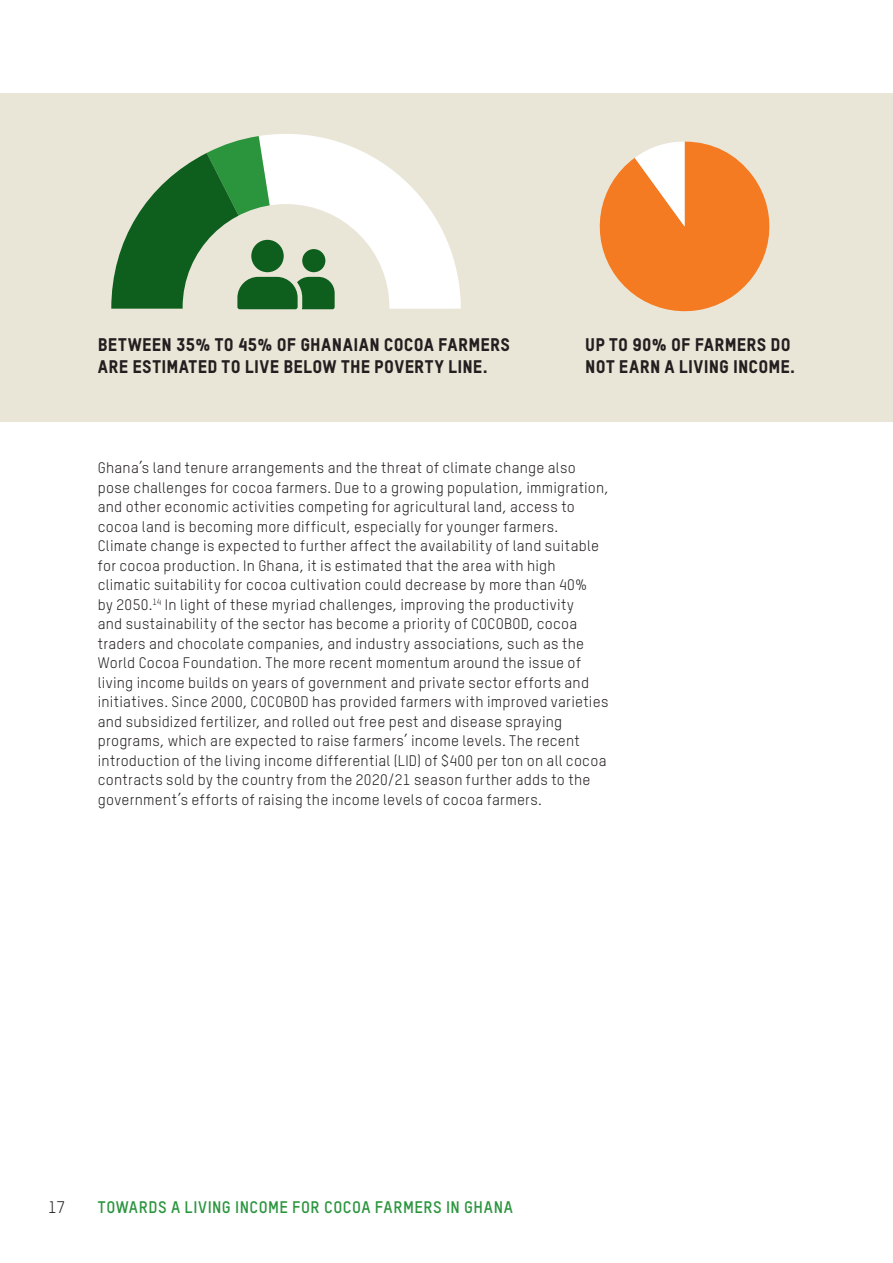
<style>
.page{position:relative;width:893px;height:1263px;background:#fff}
.page>*{position:absolute;margin:0;border:0;box-sizing:border-box;transform-origin:0 0}
.Body_copy{font:18px/22.5px "Oxfam TSTARPRO Headline";letter-spacing:.015em;color:#231f20}
.t1{font:700 16.5px "Oxfam TSTARPRO";letter-spacing:.03em;color:#2b953e}
.t2{font:16.5px "Oxfam TSTARPRO";color:#231f20}
.Body_copy-2{font:15px/19.5px "Oxfam TSTARPRO";letter-spacing:.02em;color:#231f20}
</style>
<div class="page">
<div style="left:0;top:94px;width:893px;height:328px;background:#eae6d7"></div>
<svg style="left:599px;top:142px;width:171px;height:170px"></svg>
<svg style="left:111px;top:134px;width:350px;height:176px"></svg>
<p class="Body_copy" style="left:98px;top:333px;width:414px">BETWEEN 35% TO 45% OF GHANAIAN COCOA FARMERS<br>ARE ESTIMATED TO LIVE BELOW THE POVERTY LINE.</p>
<p class="Body_copy" style="left:585px;top:333px;width:211px">UP TO 90% OF FARMERS DO<br>NOT EARN A LIVING INCOME.</p>
<p class="Body_copy-2" style="left:98px;top:458px;width:512px">Ghana’s land tenure arrangements and the threat of climate change also pose challenges for cocoa farmers. Due to a growing population, immigration, and other economic activities competing for agricultural land, access to cocoa land is becoming more difficult, especially for younger farmers.<br>Climate change is expected to further affect the availability of land suitable for cocoa production. In Ghana, it is estimated that the area with high climatic suitability for cocoa cultivation could decrease by more than 40%<br>by 2050.<sup>14</sup> In light of these myriad challenges, improving the productivity<br>and sustainability of the sector has become a priority of COCOBOD, cocoa traders and chocolate companies, and industry associations, such as the World Cocoa Foundation. The more recent momentum around the issue of living income builds on years of government and private sector efforts and initiatives. Since 2000, COCOBOD has provided farmers with improved varieties and subsidized fertilizer, and rolled out free pest and disease spraying programs, which are expected to raise farmers’ income levels. The recent introduction of the living income differential (LID) of $400 per ton on all cocoa contracts sold by the country from the 2020/21 season further adds to the government’s efforts of raising the income levels of cocoa farmers.</p>
<p class="t2" style="left:48px;top:1197px;width:18px">17</p>
<p class="t1" style="left:98px;top:1196px;width:417px">TOWARDS A LIVING INCOME FOR COCOA FARMERS IN GHANA</p>
</div>
